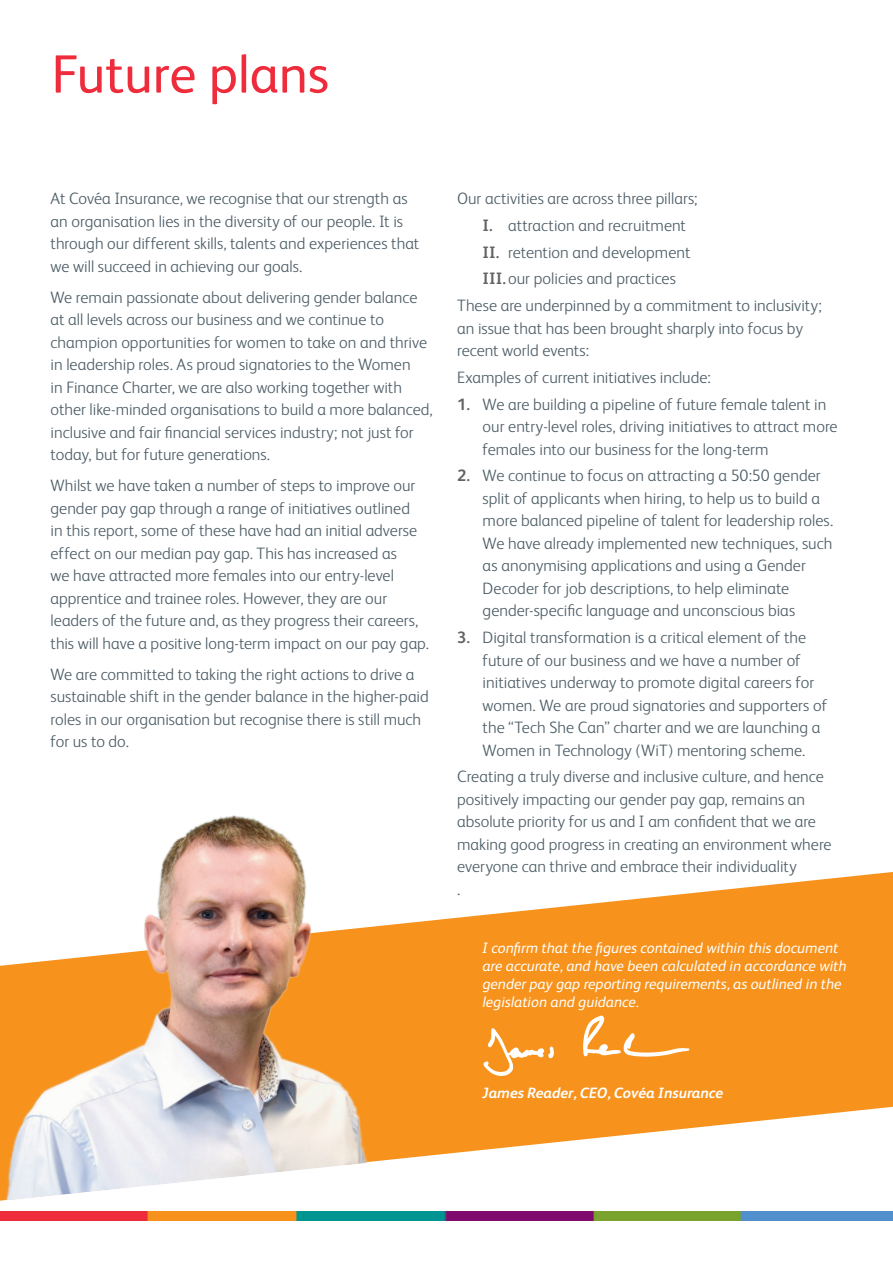
<style>
.page{position:relative;width:893px;height:1263px;background:#fff}
.page>*{position:absolute;margin:0;border:0;box-sizing:border-box;transform-origin:0 0}
.t1{font:54px "FS Albert";color:#ee2c3b}
.t2{font:300 16.5px/22.5px "FS Albert";color:#4c5c65}
.t3{font:italic 15px/18px "FS Albert";color:#fff}
.t4{font:italic 700 15px "FS Albert";color:#fff}
.s1{font-weight:700;color:#636366}
</style>
<div class="page">
<img style="left:0;top:1212px;width:893px;height:8px">
<svg style="left:457px;top:872px;width:436px;height:281px;fill:#f7931d"></svg>
<img style="left:0;top:815px;width:457px;height:386px">
<svg style="left:583px;top:1015px;width:107px;height:42px;background:#f8a646"></svg>
<svg style="left:483px;top:1028px;width:71px;height:48px;background:#f8a544"></svg>
<p class="t1" style="left:52px;top:38px;width:279px">Future plans</p>
<p class="t2" style="left:51px;top:186px;width:370px">At Covéa Insurance, we recognise that our strength as an organisation lies in the diversity of our people. It is through our different skills, talents and experiences that we will succeed in achieving our goals.</p>
<p class="t2" style="left:51px;top:285px;width:384px">We remain passionate about delivering gender balance at all levels across our business and we continue to champion opportunities for women to take on and thrive in leadership roles. As proud signatories to the Women<br>in Finance Charter, we are also working together with other like-minded organisations to build a more balanced, inclusive and fair financial services industry; not just for today, but for future generations.</p>
<p class="t2" style="left:51px;top:473px;width:380px">Whilst we have taken a number of steps to improve our gender pay gap through a range of initiatives outlined<br>in this report, some of these have had an initial adverse effect on our median pay gap. This has increased as<br>we have attracted more females into our entry-level apprentice and trainee roles. However, they are our leaders of the future and, as they progress their careers, this will have a positive long-term impact on our pay gap.</p>
<p class="t2" style="left:51px;top:662px;width:380px">We are committed to taking the right actions to drive a sustainable shift in the gender balance in the higher-paid roles in our organisation but recognise there is still much for us to do.</p>
<p class="t2" style="left:457px;top:186px;width:242px">Our activities are across three pillars;</p>
<p class="t2" style="left:483px;top:213px;width:205px"><span class="s1">I.</span> attraction and recruitment</p>
<p class="t2" style="left:483px;top:240px;width:209px"><span class="s1">II.</span> retention and development</p>
<p class="t2" style="left:483px;top:267px;width:195px"><span class="s1">III.</span>our policies and practices</p>
<p class="t2" style="left:457px;top:293px;width:366px">These are underpinned by a commitment to inclusivity; an issue that has been brought sharply into focus by recent world events:</p>
<p class="t2" style="left:457px;top:365px;width:255px">Examples of current initiatives include:</p>
<p class="t2" style="left:483px;top:392px;width:356px;text-indent:-26px"><span class="s1">1.</span> We are building a pipeline of future female talent in our entry-level roles, driving initiatives to attract more females into our business for the long-term</p>
<p class="t2" style="left:483px;top:464px;width:352px;text-indent:-26px"><span class="s1">2.</span> We continue to focus on attracting a 50:50 gender split of applicants when hiring, to help us to build a more balanced pipeline of talent for leadership roles.<br>We have already implemented new techniques, such as anonymising applications and using a Gender Decoder for job descriptions, to help eliminate gender-specific language and unconscious bias</p>
<p class="t2" style="left:483px;top:625px;width:346px;text-indent:-26px"><span class="s1">3.</span> Digital transformation is a critical element of the future of our business and we have a number of initiatives underway to promote digital careers for women. We are proud signatories and supporters of the “Tech She Can” charter and we are launching a Women in Technology (WiT) mentoring scheme.</p>
<p class="t2" style="left:457px;top:765px;width:376px">Creating a truly diverse and inclusive culture, and hence positively impacting our gender pay gap, remains an absolute priority for us and I am confident that we are making good progress in creating an environment where everyone can thrive and embrace their individuality</p>
<p class="t2" style="left:457px;top:877px;width:5px">.</p>
<p class="t3" style="left:482px;top:938px;width:366px">I confirm that the figures contained within this document are accurate, and have been calculated in accordance with gender pay gap reporting requirements, as outlined in the legislation and guidance.</p>
<p class="t4" style="left:482px;top:1082px;width:242px">James Reader, CEO, Covéa Insurance</p>
</div>
